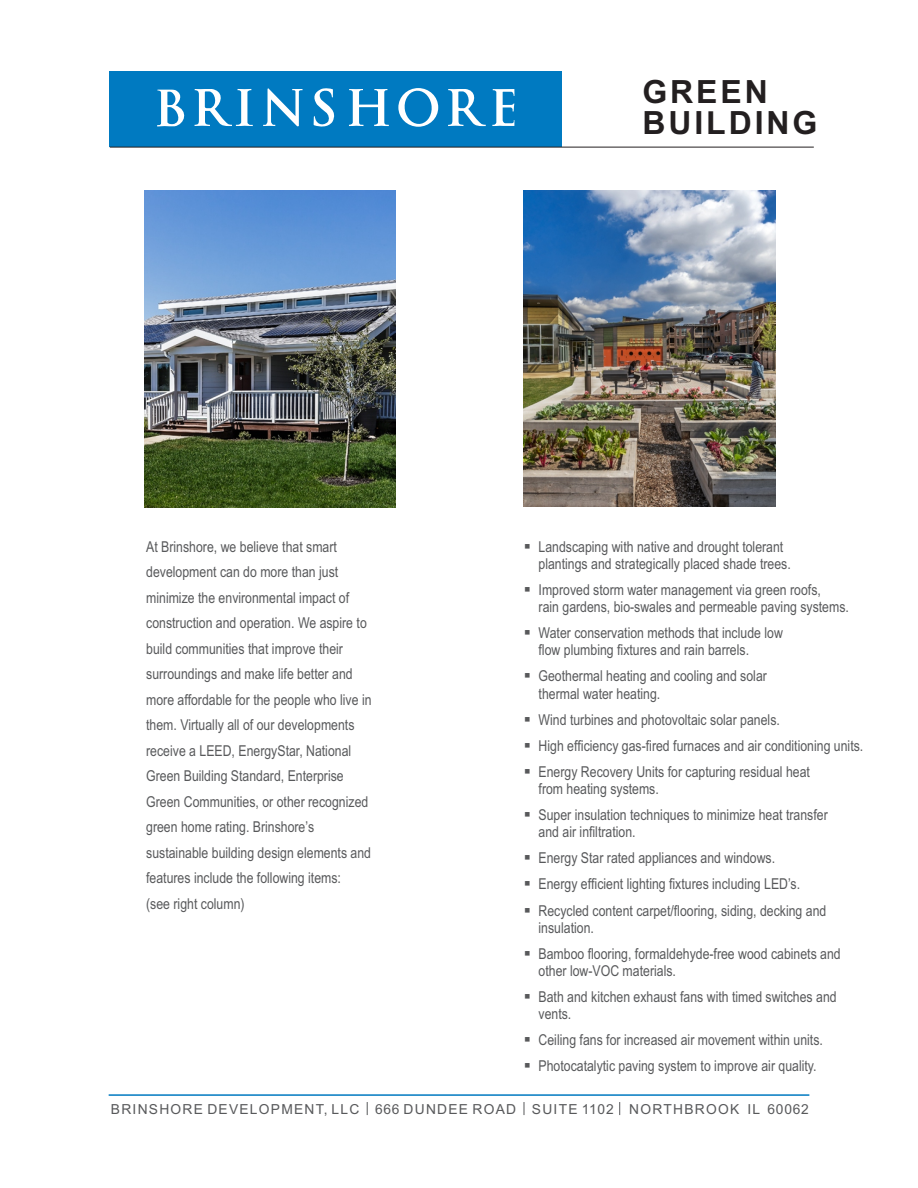
<style>
.page{position:relative;width:918px;height:1188px;background:#fff}
.page>*{position:absolute;margin:0;border:0;box-sizing:border-box;transform-origin:0 0}
.t1{font:700 31.95px/31.5px "Arial";letter-spacing:.09em;color:#231f20}
.t2{font:15px/25.5px "Arial Narrow";color:#58595b}
.t3{font:13.8px "Arial";letter-spacing:.09em;color:#58595b}
</style>
<div class="page">
<div style="left:110px;top:71px;width:452px;height:76px;background:#007ac1"></div>
<svg style="left:195px;top:89px;width:58px;height:37px"></svg>
<svg style="left:448px;top:89px;width:38px;height:37px"></svg>
<svg style="left:492px;top:89px;width:23px;height:37px"></svg>
<svg style="left:349px;top:89px;width:40px;height:37px"></svg>
<svg style="left:263px;top:88px;width:40px;height:39px"></svg>
<svg style="left:313px;top:88px;width:22px;height:39px"></svg>
<svg style="left:398px;top:88px;width:40px;height:39px"></svg>
<svg style="left:157px;top:90px;width:28px;height:37px"></svg>
<hr style="left:109px;top:1094px;width:700px;height:2px;background:#007ac1">
<hr style="left:110px;top:147px;width:704px;height:1px;background:#231f20">
<svg style="left:367px;top:1102px;width:1px;height:13px"></svg>
<svg style="left:524px;top:1102px;width:1px;height:13px"></svg>
<svg style="left:619px;top:1102px;width:1px;height:13px"></svg>
<img style="left:524px;top:191px;width:251px;height:315px">
<img style="left:144px;top:191px;width:252px;height:316px">
<h1 class="t1" style="left:643px;top:79px;width:176px">GREEN<br>BUILDING</h1>
<p class="t2" style="left:146px;top:535px;width:227px">At Brinshore, we believe that smart development can do more than just minimize the environmental impact of construction and operation. We aspire to build communities that improve their surroundings and make life better and more affordable for the people who live in them. Virtually all of our developments receive a LEED, EnergyStar, National Green Building Standard, Enterprise Green Communities, or other recognized green home rating. Brinshore’s sustainable building design elements and features include the following items:<br>(see right column)</p>
<p class="t2" style="left:539px;top:540px;width:254px;line-height:17.1px;text-indent:-15px">▪ Landscaping with native and drought tolerant plantings and strategically placed shade trees.</p>
<p class="t2" style="left:539px;top:583px;width:312px;line-height:17.1px;text-indent:-15px">▪ Improved storm water management via green roofs,<br>rain gardens, bio-swales and permeable paving systems.</p>
<p class="t2" style="left:539px;top:626px;width:246px;line-height:17.1px;text-indent:-15px">▪ Water conservation methods that include low flow plumbing fixtures and rain barrels.</p>
<p class="t2" style="left:539px;top:669px;width:230px;line-height:17.1px;text-indent:-15px">▪ Geothermal heating and cooling and solar thermal water heating.</p>
<p class="t2" style="left:524px;top:708px;width:257px">▪ Wind turbines and photovoltaic solar panels.</p>
<p class="t2" style="left:524px;top:734px;width:341px">▪ High efficiency gas-fired furnaces and air conditioning units.</p>
<p class="t2" style="left:539px;top:765px;width:273px;line-height:17.1px;text-indent:-15px">▪ Energy Recovery Units for capturing residual heat from heating systems.</p>
<p class="t2" style="left:539px;top:808px;width:291px;line-height:17.1px;text-indent:-15px">▪ Super insulation techniques to minimize heat transfer and air infiltration.</p>
<p class="t2" style="left:524px;top:847px;width:253px">▪ Energy Star rated appliances and windows.</p>
<p class="t2" style="left:524px;top:873px;width:278px">▪ Energy efficient lighting fixtures including LED’s.</p>
<p class="t2" style="left:539px;top:903px;width:289px;line-height:17.1px;text-indent:-15px">▪ Recycled content carpet/flooring, siding, decking and insulation.</p>
<p class="t2" style="left:539px;top:946px;width:304px;line-height:17.1px;text-indent:-15px">▪ Bamboo flooring, formaldehyde-free wood cabinets and other low-VOC materials.</p>
<p class="t2" style="left:539px;top:990px;width:300px;line-height:17.1px;text-indent:-15px">▪ Bath and kitchen exhaust fans with timed switches and vents.</p>
<p class="t2" style="left:524px;top:1028px;width:301px">▪ Ceiling fans for increased air movement within units.</p>
<p class="t2" style="left:524px;top:1055px;width:294px">▪ Photocatalytic paving system to improve air quality.</p>
<p class="t3" style="left:111px;top:1104px;width:700px">BRINSHORE DEVELOPMENT, LLC 666 DUNDEE ROAD SUITE 1102 NORTHBROOK IL 60062</p>
</div>
